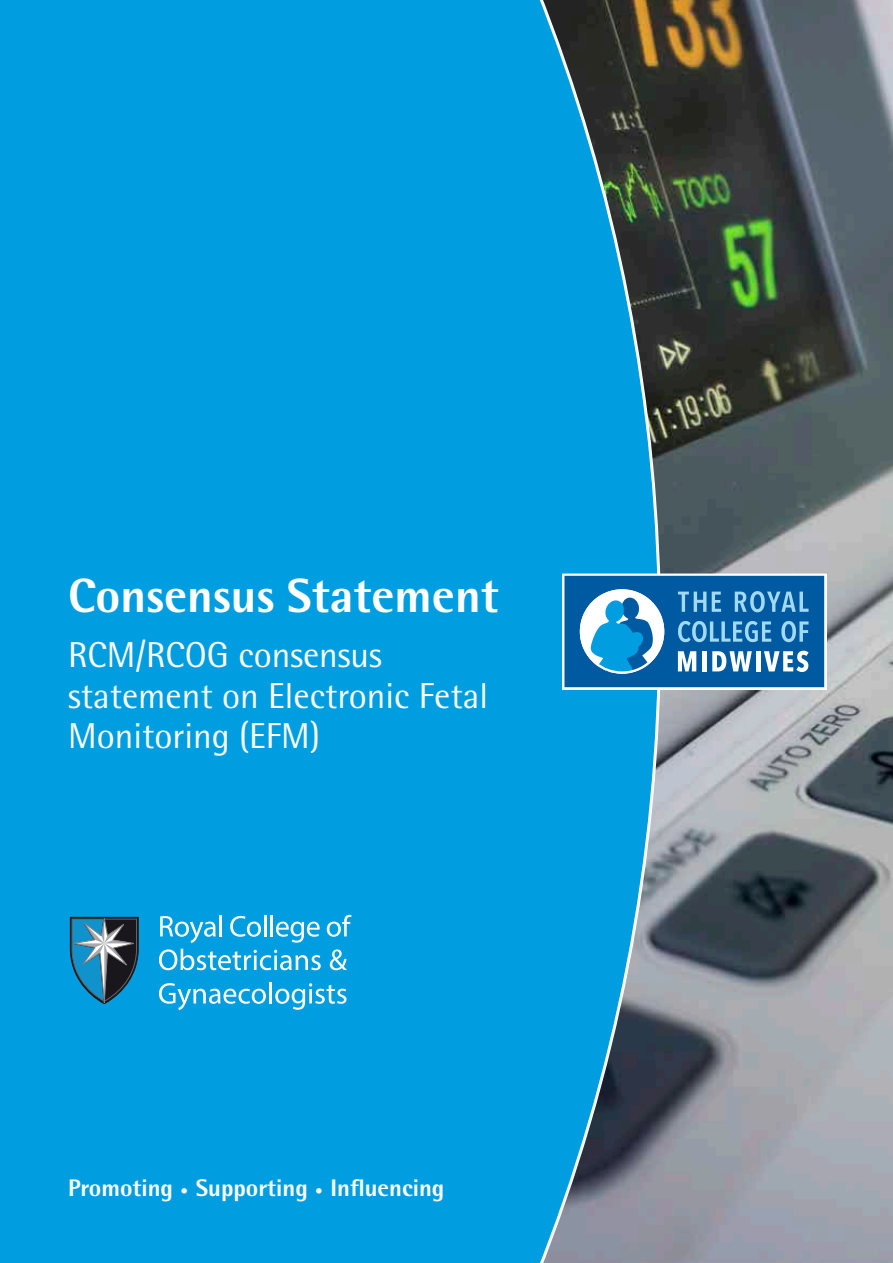
<style>
.page{position:relative;width:893px;height:1263px;background:#009ee0}
.page>*{position:absolute;margin:0;border:0;box-sizing:border-box;transform-origin:0 0}
.t1{font:800 48px "Rotis Semi Sans";color:#fff}
.t2{font:36px/40.5px "Rotis Semi Sans";color:#fff}
.t3{font:800 24px "Rotis Semi Sans";color:#fff}
.s1{font-size:15px}
</style>
<div class="page">
<svg style="left:539px;top:0;width:354px;height:1263px"></svg>
<svg style="left:562px;top:573px;width:264px;height:116px;background:#3985bc"></svg>
<svg style="left:160px;top:916px;width:56px;height:27px"></svg>
<hr style="left:219px;top:915px;width:3px;height:21px;background:#fff">
<svg style="left:230px;top:916px;width:31px;height:21px"></svg>
<hr style="left:264px;top:915px;width:3px;height:21px;background:#fff">
<hr style="left:270px;top:915px;width:3px;height:21px;background:#fff">
<svg style="left:276px;top:921px;width:44px;height:22px"></svg>
<svg style="left:327px;top:915px;width:25px;height:22px"></svg>
<svg style="left:159px;top:949px;width:162px;height:21px"></svg>
<svg style="left:330px;top:949px;width:17px;height:21px"></svg>
<svg style="left:159px;top:983px;width:107px;height:27px"></svg>
<hr style="left:269px;top:982px;width:3px;height:21px;background:#fff">
<svg style="left:275px;top:983px;width:72px;height:27px"></svg>
<svg style="left:70px;top:916px;width:69px;height:89px"></svg>
<h1 class="t1" style="left:68px;top:565px;width:432px">Consensus Statement</h1>
<p class="t2" style="left:68px;top:635px;width:421px">RCM/RCOG consensus statement on Electronic Fetal<br>Monitoring (EFM)</p>
<p class="t3" style="left:68px;top:1172px;width:378px">Promoting <span class="s1">•</span> Supporting <span class="s1">•</span> Influencing</p>
</div>
